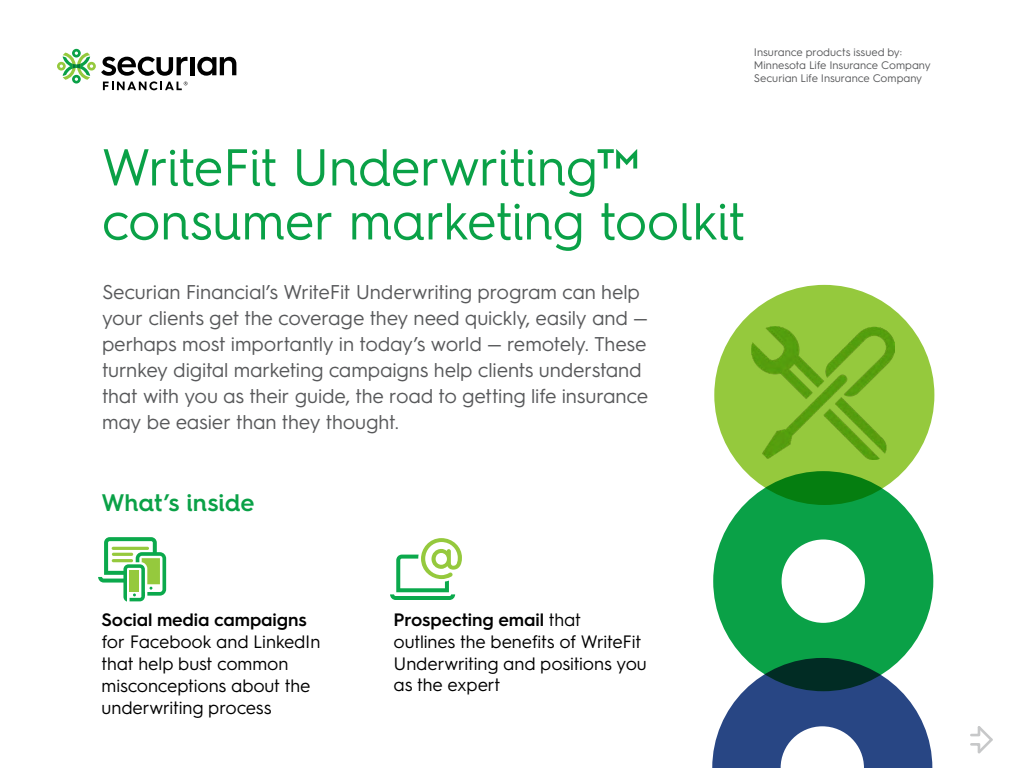
<style>
.page{position:relative;width:1024px;height:768px;background:#fff}
.page>*{position:absolute;margin:0;border:0;box-sizing:border-box;transform-origin:0 0}
.t1{font:52px/54px "Hurme Geometric Sans 4";letter-spacing:-.02em;color:#0aa147}
.t2{font:600 24px "Hurme Geometric Sans 4";letter-spacing:-.005em;color:#0aa147}
.t3{font:20px/26px "Hurme Geometric Sans 3";letter-spacing:-.01em;color:#58595b}
.t4{font:18px/22px "Hurme Geometric Sans 3";letter-spacing:-.01em;color:#000}
.t5{font:600 18px "Hurme Geometric Sans 3";letter-spacing:-.01em;color:#000}
.t6{font:11px/13px "Hurme Geometric Sans 3";letter-spacing:-.005em;color:#58595b}
.s1{font-weight:600}
</style>
<div class="page">
<div style="left:190px;top:57px;width:5px;height:18px;background:#000"></div>
<svg style="left:197px;top:57px;width:39px;height:19px"></svg>
<svg style="left:57px;top:49px;width:131px;height:41px"></svg>
<svg style="left:970px;top:726px;width:23px;height:28px"></svg>
<div style="left:714px;top:285px;width:220px;height:220px;background:#95c93d;border-radius:50%"></div>
<img style="left:751px;top:326px;width:143px;height:133px">
<svg style="left:712px;top:691px;width:220px;height:77px"></svg>
<svg style="left:713px;top:471px;width:220px;height:220px;fill:#0aa147"></svg>
<svg style="left:390px;top:538px;width:72px;height:62px"></svg>
<svg style="left:98px;top:537px;width:68px;height:65px"></svg>
<hr style="left:112px;top:559px;width:21px;height:3px;background:#95c93d;border-radius:2px">
<hr style="left:112px;top:553px;width:21px;height:3px;background:#95c93d;border-radius:2px">
<hr style="left:112px;top:547px;width:37px;height:3px;background:#95c93d;border-radius:2px">
<p class="t6" style="left:754px;top:45px;width:178px">Insurance products issued by:<br>Minnesota Life Insurance Company<br>Securian Life Insurance Company</p>
<h1 class="t1" style="left:102px;top:139px;width:645px">WriteFit Underwriting™ consumer marketing toolkit</h1>
<p class="t3" style="left:102px;top:278px;width:548px">Securian Financial’s WriteFit Underwriting program can help your clients get the coverage they need quickly, easily and — perhaps most importantly in today’s world — remotely. These turnkey digital marketing campaigns help clients understand that with you as their guide, the road to getting life insurance may be easier than they thought.</p>
<p class="t2" style="left:102px;top:485px;width:154px">What’s inside</p>
<p class="t5" style="left:102px;top:607px;width:207px">Social media campaigns</p>
<p class="t4" style="left:102px;top:629px;width:220px">for Facebook and LinkedIn that help bust common misconceptions about the underwriting process</p>
<p class="t4" style="left:394px;top:607px;width:255px"><span class="s1">Prospecting email</span> that outlines the benefits of WriteFit<br>Underwriting and positions you as the expert</p>
</div>
